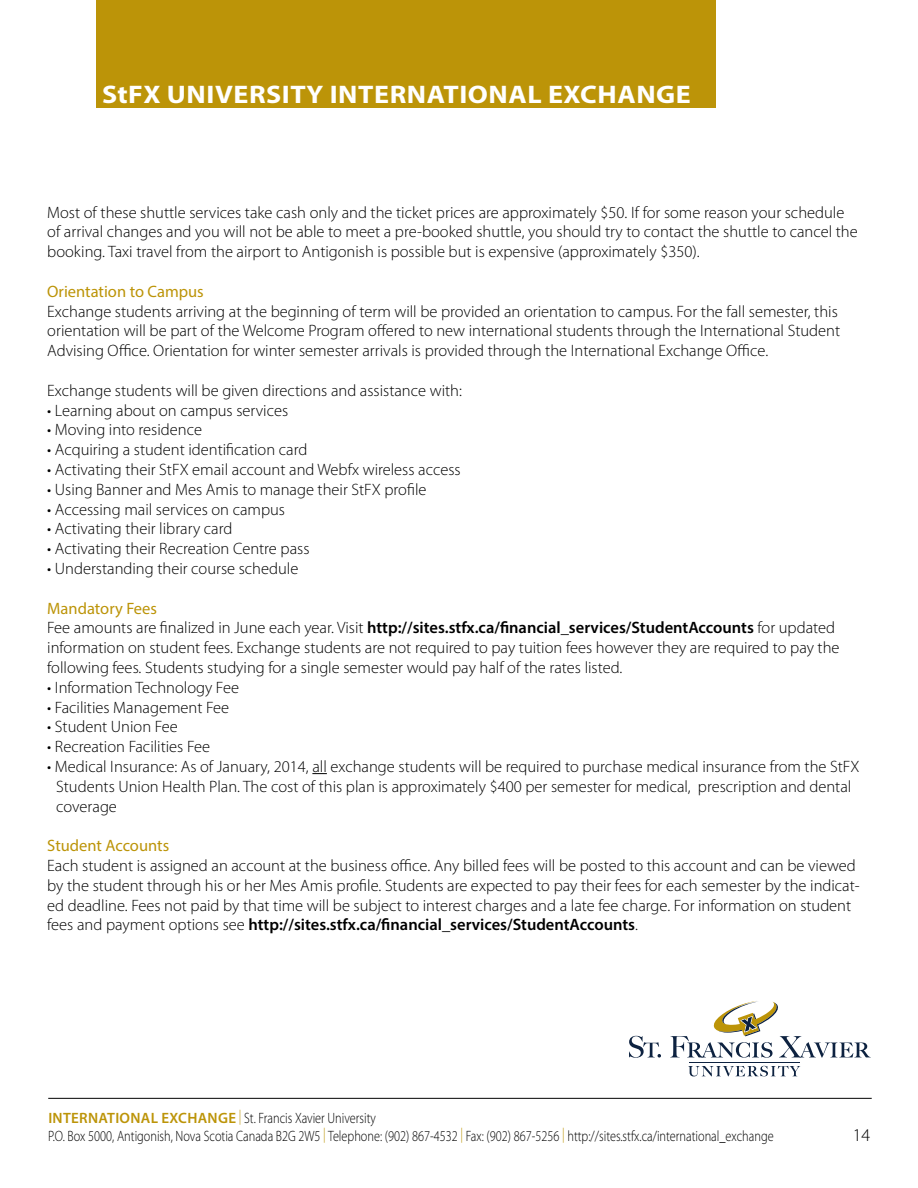
<style>
.page{position:relative;width:918px;height:1188px;background:#fff}
.page>*{position:absolute;margin:0;border:0;box-sizing:border-box;transform-origin:0 0}
.t1{font:700 25.5px "Myriad Pro";letter-spacing:.02em;color:#fff;scale:1.1 1}
.t2{font:300 18px "Myriad Pro";color:#000}
.t3{font:300 16.5px/19.8px "Myriad Pro";color:#000}
.t4{font:16.5px "Myriad Pro";color:#bc9408}
.t5{font:300 15px/18px "Myriad Pro";color:#000;scale:.82 1}
.s1{font-weight:400;color:#bc9408}
.s2{font-weight:600}
.s3{font-weight:600;color:#bc9408}
.s4{color:#bc9408}
</style>
<div class="page">
<svg style="left:629px;top:1036px;width:32px;height:22px"></svg>
<svg style="left:670px;top:1001px;width:201px;height:57px"></svg>
<svg style="left:688px;top:1066px;width:112px;height:10px"></svg>
<hr style="left:689px;top:1062px;width:110px;height:1px;background:#0d2240">
<hr style="left:48px;top:1098px;width:824px;height:1px;background:#000">
<div style="left:96px;top:0;width:620px;height:108px;background:#bc9408"></div>
<svg style="left:312px;top:773px;width:15px;height:1px"></svg>
<h1 class="t1" style="left:102px;top:78px;width:537px">StFX UNIVERSITY INTERNATIONAL EXCHANGE</h1>
<p class="t3" style="left:47px;top:202px;width:812px">Most of these shuttle services take cash only and the ticket prices are approximately $50. If for some reason your schedule of arrival changes and you will not be able to meet a pre-booked shuttle, you should try to contact the shuttle to cancel the booking. Taxi travel from the airport to Antigonish is possible but is expensive (approximately $350).</p>
<p class="t4" style="left:47px;top:281px;width:158px">Orientation to Campus</p>
<p class="t3" style="left:47px;top:301px;width:794px">Exchange students arriving at the beginning of term will be provided an orientation to campus. For the fall semester, this orientation will be part of the Welcome Program offered to new international students through the International Student<br>Advising Office. Orientation for winter semester arrivals is provided through the International Exchange Office.</p>
<p class="t3" style="left:47px;top:380px;width:416px">Exchange students will be given directions and assistance with:</p>
<p class="t3" style="left:47px;top:400px;width:243px">• Learning about on campus services</p>
<p class="t3" style="left:47px;top:420px;width:156px">• Moving into residence</p>
<p class="t3" style="left:47px;top:440px;width:262px">• Acquiring a student identification card</p>
<p class="t3" style="left:47px;top:459px;width:415px">• Activating their StFX email account and Webfx wireless access</p>
<p class="t3" style="left:47px;top:479px;width:381px">• Using Banner and Mes Amis to manage their StFX profile</p>
<p class="t3" style="left:47px;top:499px;width:239px">• Accessing mail services on campus</p>
<p class="t3" style="left:47px;top:519px;width:187px">• Activating their library card</p>
<p class="t3" style="left:47px;top:539px;width:264px">• Activating their Recreation Centre pass</p>
<p class="t3" style="left:47px;top:558px;width:253px">• Understanding their course schedule</p>
<p class="t3" style="left:47px;top:598px;width:794px"><span class="s1">Mandatory Fees<br></span>Fee amounts are finalized in June each year. Visit <span class="s2">http://sites.stfx.ca/financial_services/StudentAccounts</span> for updated information on student fees. Exchange students are not required to pay tuition fees however they are required to pay the following fees. Students studying for a single semester would pay half of the rates listed.</p>
<p class="t3" style="left:47px;top:677px;width:193px">• Information Technology Fee</p>
<p class="t3" style="left:47px;top:697px;width:183px">• Facilities Management Fee</p>
<p class="t3" style="left:47px;top:717px;width:132px">• Student Union Fee</p>
<p class="t3" style="left:47px;top:737px;width:164px">• Recreation Facilities Fee</p>
<p class="t3" style="left:56px;top:756px;width:805px;text-indent:-9px">• Medical Insurance: As of January, 2014, all exchange students will be required to purchase medical insurance from the StFX<br>Students Union Health Plan. The cost of this plan is approximately $400 per semester for medical, prescription and dental coverage</p>
<p class="t4" style="left:47px;top:835px;width:123px">Student Accounts</p>
<p class="t3" style="left:47px;top:855px;width:814px">Each student is assigned an account at the business office. Any billed fees will be posted to this account and can be viewed by the student through his or her Mes Amis profile. Students are expected to pay their fees for each semester by the indicat&shy;ed deadline. Fees not paid by that time will be subject to interest charges and a late fee charge. For information on student fees and payment options see <span class="s2">http://sites.stfx.ca/financial_services/StudentAccounts</span>.</p>
<p class="t5" style="left:48px;top:1109px;width:886px"><span class="s3">INTERNATIONAL EXCHANGE</span> <span class="s4">|</span> St. Francis Xavier University<br>P.O. Box 5000, Antigonish, Nova Scotia Canada B2G 2W5 <span class="s4">|</span> Telephone: (902) 867-4532 <span class="s4">|</span> Fax: (902) 867-5256 <span class="s4">|</span> http://sites.stfx.ca/international_exchange</p>
<p class="t2" style="left:853px;top:1124px;width:19px">14</p>
</div>
